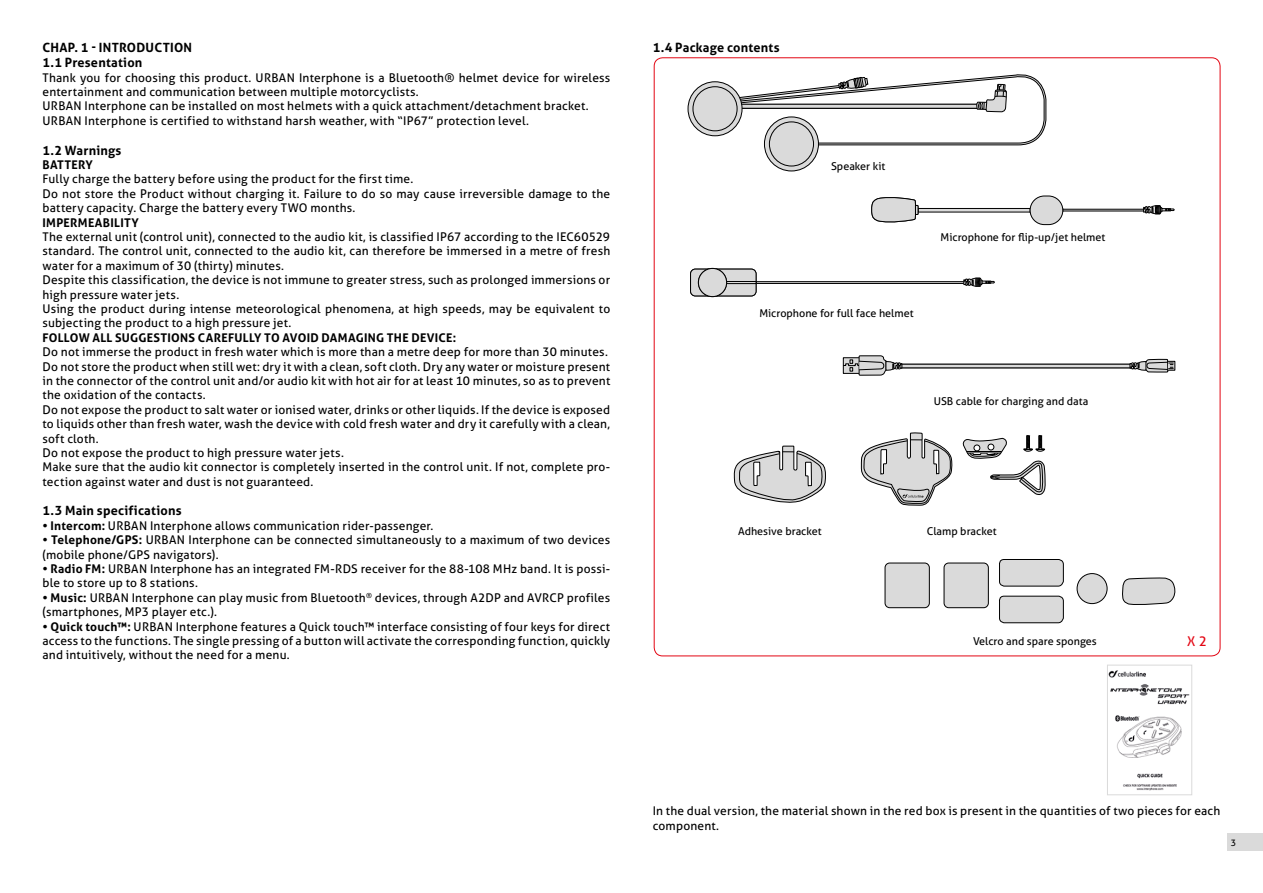
<style>
.page{position:relative;width:1263px;height:893px;background:#fff}
.page>*{position:absolute;margin:0;border:0;box-sizing:border-box;transform-origin:0 0}
.t1{font:13.5px "Aller Typo";color:#e30613}
.t2{font:700 12.75px/15.3px "Aller Typo";letter-spacing:.015em;color:#000}
.t3{font:12px/14.4px "Aller Typo";letter-spacing:.015em;color:#000}
.t4{font:700 12px "Aller Typo";letter-spacing:.025em;color:#000}
.t5{font:10.8px "Aller Typo";color:#000}
.t6{font:9px "Aller Typo";color:#000}
.s1{font-weight:700}
</style>
<div class="page">
<div style="left:1228px;top:833px;width:35px;height:17px;background:#dadada"></div>
<svg style="left:1143px;top:205px;width:31px;height:9px"></svg>
<div style="left:918px;top:208px;width:113px;height:4px;border:1px solid #000"></div>
<svg style="left:871px;top:197px;width:47px;height:26px"></svg>
<div style="left:1030px;top:196px;width:33px;height:29px;background:#dadada;border-radius:14px"></div>
<div style="left:1030px;top:196px;width:33px;height:29px;border:1px solid #000;border-radius:14px"></div>
<div style="left:1168px;top:361px;width:7px;height:9px;border:1px solid #000"></div>
<div style="left:900px;top:364px;width:237px;height:4px;border:1px solid #000"></div>
<svg style="left:1129px;top:359px;width:44px;height:14px"></svg>
<svg style="left:843px;top:355px;width:59px;height:21px"></svg>
<svg style="left:733px;top:446px;width:93px;height:57px"></svg>
<svg style="left:962px;top:435px;width:83px;height:61px"></svg>
<svg style="left:861px;top:433px;width:92px;height:73px"></svg>
<div style="left:753px;top:281px;width:214px;height:3px;border:1px solid #000"></div>
<svg style="left:690px;top:269px;width:66px;height:27px"></svg>
<div style="left:726px;top:281px;width:30px;height:3px;border:1px solid #000"></div>
<div style="left:698px;top:268px;width:28px;height:29px;background:#dadada;border-radius:50%"></div>
<div style="left:698px;top:268px;width:29px;height:29px;border:1px solid #000;border-radius:50%"></div>
<svg style="left:963px;top:278px;width:32px;height:9px"></svg>
<svg style="left:1122px;top:577px;width:54px;height:28px"></svg>
<div style="left:1077px;top:574px;width:30px;height:30px;background:#dadada;border-radius:50%"></div>
<div style="left:1077px;top:573px;width:30px;height:31px;border:1px solid #000;border-radius:50%"></div>
<svg style="left:999px;top:596px;width:65px;height:27px"></svg>
<svg style="left:999px;top:559px;width:65px;height:28px"></svg>
<div style="left:944px;top:563px;width:44px;height:45px;background:#dadada;border-radius:5px"></div>
<div style="left:944px;top:563px;width:44px;height:45px;border:1px solid #000;border-radius:5px"></div>
<div style="left:885px;top:563px;width:44px;height:45px;background:#dadada;border-radius:5px"></div>
<div style="left:885px;top:563px;width:44px;height:45px;border:1px solid #000;border-radius:5px"></div>
<div style="left:764px;top:117px;width:54px;height:54px;background:#dadada;border-radius:50%"></div>
<div style="left:769px;top:122px;width:45px;height:44px;border:1px solid #000;border-radius:50%"></div>
<div style="left:688px;top:82px;width:54px;height:54px;background:#dadada;border-radius:50%"></div>
<div style="left:688px;top:82px;width:54px;height:54px;border:1px solid #000;border-radius:50%"></div>
<div style="left:693px;top:87px;width:44px;height:44px;border:1px solid #000;border-radius:50%"></div>
<svg style="left:739px;top:74px;width:307px;height:71px"></svg>
<img style="left:1109px;top:670px;width:81px;height:121px">
<div style="left:1107px;top:665px;width:85px;height:130px;border:1px solid #dadada"></div>
<p class="t2" style="left:43px;top:40px;width:151px">CHAP. 1 - INTRODUCTION<br>1.1 Presentation</p>
<p class="t3" style="left:43px;top:70px;width:569px">Thank you for choosing this product. URBAN Interphone is a Bluetooth® helmet device for wireless entertainment and communication between multiple motorcyclists.<br>URBAN Interphone can be installed on most helmets with a quick attachment/detachment bracket.<br>URBAN Interphone is certified to withstand harsh weather, with “IP67” protection level.</p>
<p class="t2" style="left:43px;top:142px;width:80px">1.2 Warnings</p>
<p class="t4" style="left:43px;top:157px;width:52px">BATTERY</p>
<p class="t3" style="left:43px;top:172px;width:569px">Fully charge the battery before using the product for the first time.<br>Do not store the Product without charging it. Failure to do so may cause irreversible damage to the battery capacity. Charge the battery every TWO months.</p>
<p class="t4" style="left:43px;top:215px;width:98px">IMPERMEABILITY</p>
<p class="t3" style="left:43px;top:229px;width:569px">The external unit (control unit), connected to the audio kit, is classified IP67 according to the IEC60529 standard. The control unit, connected to the audio kit, can therefore be immersed in a metre of fresh water for a maximum of 30 (thirty) minutes.<br>Despite this classification, the device is not immune to greater stress, such as prolonged immersions or high pressure water jets.<br>Using the product during intense meteorological phenomena, at high speeds, may be equivalent to subjecting the product to a high pressure jet.</p>
<p class="t4" style="left:43px;top:330px;width:415px">FOLLOW ALL SUGGESTIONS CAREFULLY TO AVOID DAMAGING THE DEVICE:</p>
<p class="t3" style="left:43px;top:345px;width:569px">Do not immerse the product in fresh water which is more than a metre deep for more than 30 minutes.<br>Do not store the product when still wet: dry it with a clean, soft cloth. Dry any water or moisture present in the connector of the control unit and/or audio kit with hot air for at least 10 minutes, so as to prevent the oxidation of the contacts.<br>Do not expose the product to salt water or ionised water, drinks or other liquids. If the device is exposed to liquids other than fresh water, wash the device with cold fresh water and dry it carefully with a clean, soft cloth.<br>Do not expose the product to high pressure water jets.<br>Make sure that the audio kit connector is completely inserted in the control unit. If not, complete pro&shy;tection against water and dust is not guaranteed.</p>
<p class="t2" style="left:43px;top:503px;width:141px">1.3 Main specifications</p>
<p class="t3" style="left:43px;top:518px;width:392px"><span class="s1">• Intercom:</span> URBAN Interphone allows communication rider-passenger.</p>
<p class="t3" style="left:43px;top:533px;width:569px"><span class="s1">• Telephone/GPS:</span> URBAN Interphone can be connected simultaneously to a maximum of two devices (mobile phone/GPS navigators).</p>
<p class="t3" style="left:43px;top:562px;width:569px"><span class="s1">• Radio FM:</span> URBAN Interphone has an integrated FM-RDS receiver for the 88-108 MHz band. It is possi&shy;ble to store up to 8 stations.</p>
<p class="t3" style="left:43px;top:590px;width:569px"><span class="s1">• Music:</span> URBAN Interphone can play music from Bluetooth<sup>®</sup> devices, through A2DP and AVRCP profiles (smartphones, MP3 player etc.).</p>
<p class="t3" style="left:43px;top:619px;width:569px;text-align:justify"><span class="s1">• Quick touch™:</span> URBAN Interphone features a Quick touch™ interface consisting of four keys for direct access to the functions. The single pressing of a button will activate the corresponding function, quickly and intuitively, without the need for a menu.</p>
<p class="t2" style="left:653px;top:40px;width:128px">1.4 Package contents</p>
<p class="t5" style="left:831px;top:159px;width:56px">Speaker kit</p>
<p class="t5" style="left:759px;top:307px;width:156px">Microphone for full face helmet</p>
<p class="t5" style="left:941px;top:230px;width:166px">Microphone for flip-up/jet helmet</p>
<p class="t5" style="left:934px;top:395px;width:156px">USB cable for charging and data</p>
<p class="t5" style="left:738px;top:525px;width:85px">Adhesive bracket</p>
<p class="t5" style="left:927px;top:525px;width:71px">Clamp bracket</p>
<p class="t5" style="left:973px;top:635px;width:125px">Velcro and spare sponges</p>
<p class="t1" style="left:1187px;top:633px;width:21px">X 2</p>
<p class="t3" style="left:653px;top:804px;width:569px">In the dual version, the material shown in the red box is present in the quantities of two pieces for each component.</p>
<p class="t6" style="left:1231px;top:838px;width:7px">3</p>
</div>
